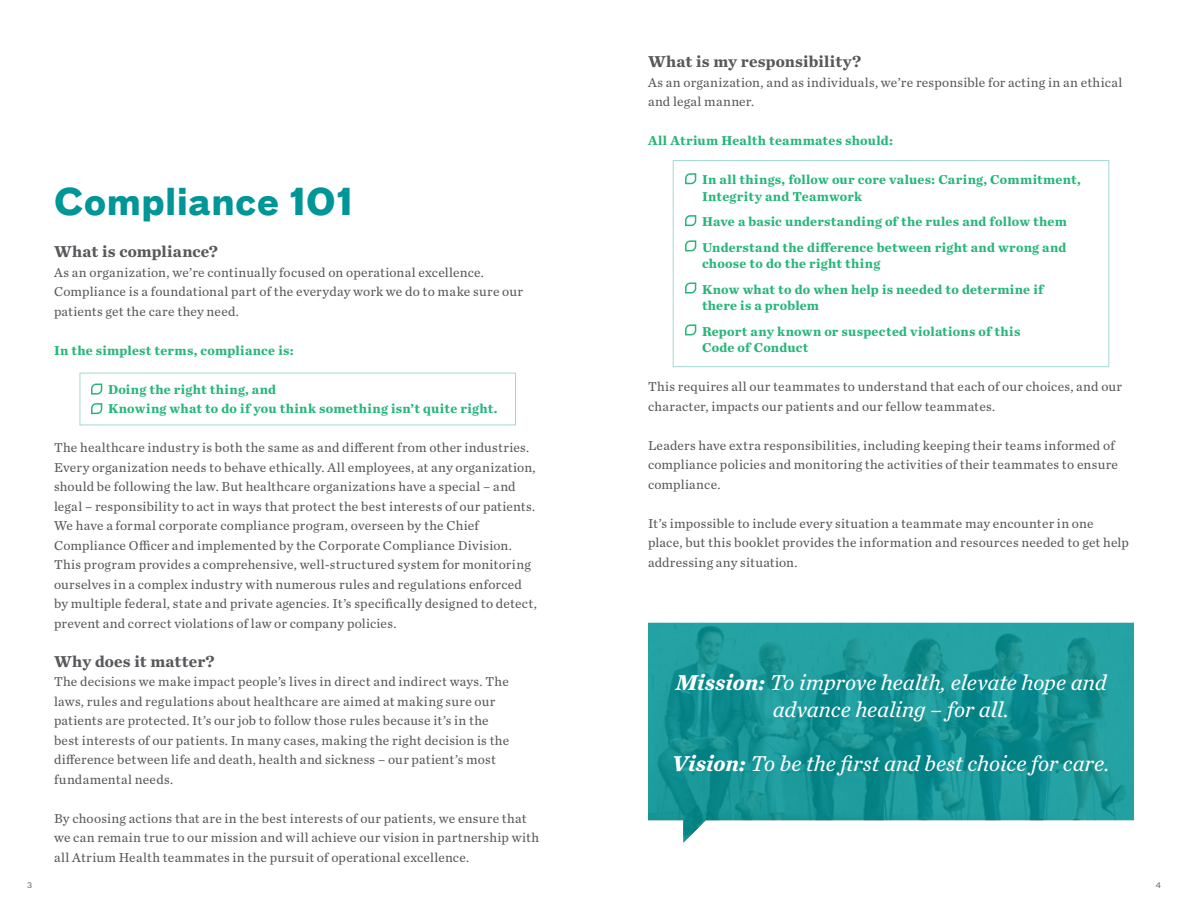
<style>
.page{position:relative;width:1188px;height:918px;background:#fff}
.page>*{position:absolute;margin:0;border:0;box-sizing:border-box;transform-origin:0 0}
.t1{font:700 36px "Bau Pro";letter-spacing:.015em;color:#009698}
.t2{font:italic 22.5px/27px "Chronicle Text G2";color:#fff;text-align:center}
.t3{font:700 16.5px "Chronicle Text G2";letter-spacing:.01em;color:#57585b}
.t4{font:13.5px/19.5px "Chronicle Text G2";letter-spacing:.02em;color:#57585b}
.t5{font:700 13.5px/25.5px "Chronicle Text G2";letter-spacing:.015em;color:#27b67a}
.t6{font:7.5px "Bau Pro";color:#57585b}
.s1{font-weight:700}
</style>
<div class="page">
<svg style="left:648px;top:623px;width:486px;height:220px;background:#2fa0a1"></svg>
<svg style="left:91px;top:383px;width:12px;height:12px"></svg>
<svg style="left:91px;top:403px;width:12px;height:12px"></svg>
<div style="left:80px;top:373px;width:436px;height:52px;border:1px solid #a3d9d2"></div>
<svg style="left:685px;top:173px;width:12px;height:12px"></svg>
<svg style="left:685px;top:215px;width:12px;height:12px"></svg>
<svg style="left:685px;top:240px;width:12px;height:12px"></svg>
<svg style="left:685px;top:282px;width:12px;height:12px"></svg>
<svg style="left:685px;top:324px;width:12px;height:12px"></svg>
<div style="left:673px;top:160px;width:436px;height:207px;border:1px solid #a3d9d2"></div>
<h1 class="t1" style="left:54px;top:170px;width:300px">Compliance 101</h1>
<p class="t3" style="left:54px;top:238px;width:165px">What is compliance?</p>
<p class="t4" style="left:54px;top:262px;width:471px">As an organization, we’re continually focused on operational excellence.<br>Compliance is a foundational part of the everyday work we do to make sure our patients get the care they need.</p>
<p class="t5" style="left:54px;top:337px;width:241px">In the simplest terms, compliance is:</p>
<p class="t5" style="left:108px;top:379px;width:391px;line-height:19.5px">Doing the right thing, and<br>Knowing what to do if you think something isn’t quite right.</p>
<p class="t4" style="left:54px;top:437px;width:484px">The healthcare industry is both the same as and different from other industries.<br>Every organization needs to behave ethically. All employees, at any organization, should be following the law. But healthcare organizations have a special – and legal – responsibility to act in ways that protect the best interests of our patients.<br>We have a formal corporate compliance program, overseen by the Chief Compliance Officer and implemented by the Corporate Compliance Division.<br>This program provides a comprehensive, well-structured system for monitoring ourselves in a complex industry with numerous rules and regulations enforced by multiple federal, state and private agencies. It’s specifically designed to detect, prevent and correct violations of law or company policies.</p>
<p class="t3" style="left:54px;top:648px;width:162px">Why does it matter?</p>
<p class="t4" style="left:54px;top:671px;width:457px">The decisions we make impact people’s lives in direct and indirect ways. The laws, rules and regulations about healthcare are aimed at making sure our patients are protected. It’s our job to follow those rules because it’s in the best interests of our patients. In many cases, making the right decision is the difference between life and death, health and sickness – our patient’s most fundamental needs.</p>
<p class="t4" style="left:54px;top:808px;width:487px">By choosing actions that are in the best interests of our patients, we ensure that we can remain true to our mission and will achieve our vision in partnership with all Atrium Health teammates in the pursuit of operational excellence.</p>
<p class="t3" style="left:648px;top:48px;width:215px">What is my responsibility?</p>
<p class="t4" style="left:648px;top:72px;width:476px">As an organization, and as individuals, we’re responsible for acting in an ethical and legal manner.</p>
<p class="t5" style="left:648px;top:127px;width:247px">All Atrium Health teammates should:</p>
<p class="t5" style="left:702px;top:171px;width:380px;line-height:16.5px">In all things, follow our core values: Caring, Commitment,<br>Integrity and Teamwork</p>
<p class="t5" style="left:702px;top:208px;width:366px">Have a basic understanding of the rules and follow them<br>Understand the difference between right and wrong and</p>
<p class="t5" style="left:702px;top:250px;width:343px">choose to do the right thing<br>Know what to do when help is needed to determine if</p>
<p class="t5" style="left:702px;top:292px;width:320px">there is a problem<br>Report any known or suspected violations of this</p>
<p class="t5" style="left:702px;top:334px;width:108px">Code of Conduct</p>
<p class="t4" style="left:648px;top:376px;width:476px">This requires all our teammates to understand that each of our choices, and our character, impacts our patients and our fellow teammates.</p>
<p class="t4" style="left:648px;top:435px;width:472px">Leaders have extra responsibilities, including keeping their teams informed of compliance policies and monitoring the activities of their teammates to ensure compliance.</p>
<p class="t4" style="left:648px;top:513px;width:483px">It’s impossible to include every situation a teammate may encounter in one place, but this booklet provides the information and resources needed to get help addressing any situation.</p>
<h2 class="t2" style="left:675px;top:668px;width:433px"><span class="s1">Mission:</span> To improve health, elevate hope and advance healing – for all.</h2>
<h2 class="t2" style="left:672px;top:749px;width:439px"><span class="s1">Vision:</span> To be the first and best choice for care.</h2>
<p class="t6" style="left:27px;top:880px;width:6px">3</p>
<p class="t6" style="left:1156px;top:880px;width:7px">4</p>
</div>
